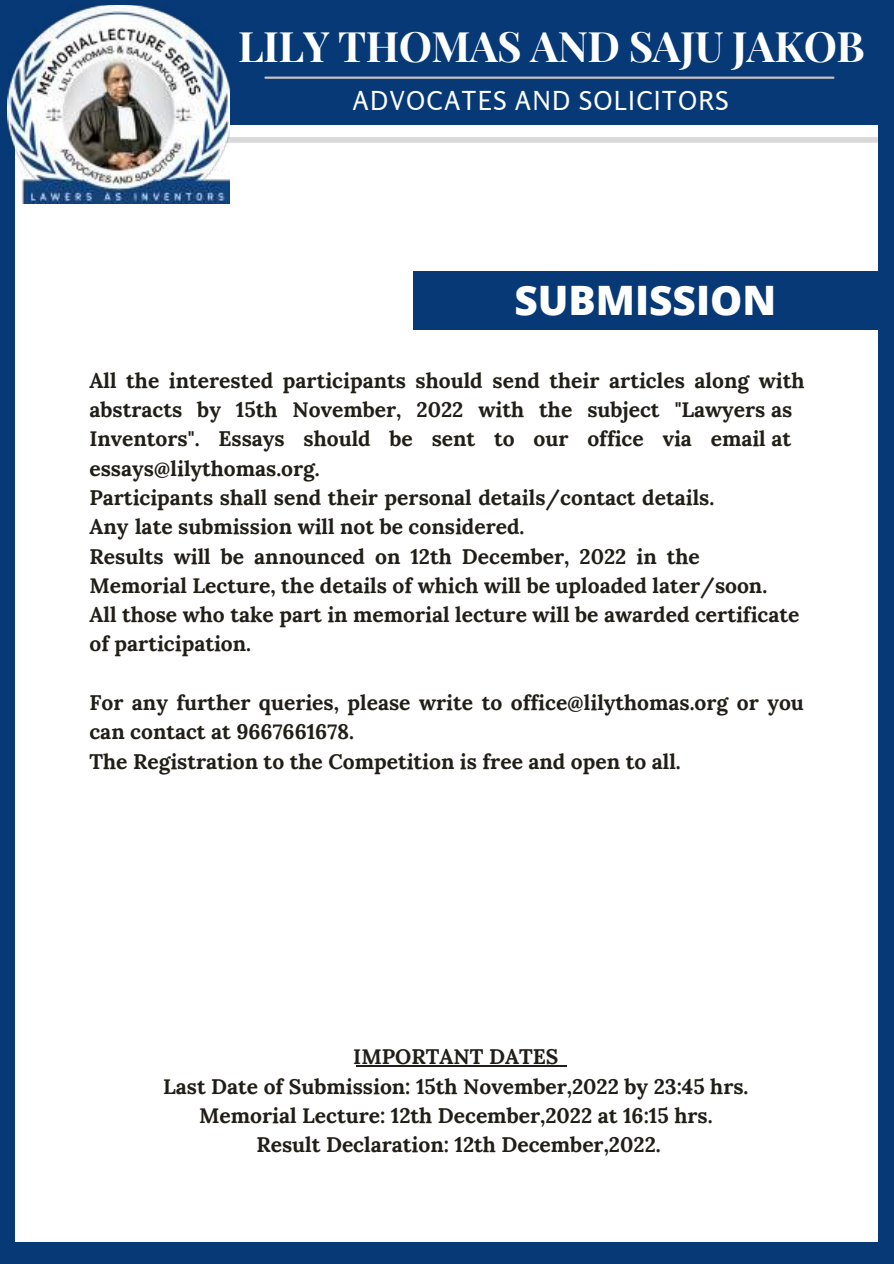
<style>
.page{position:relative;width:894px;height:1264px;background:#fff}
.page>*{position:absolute;margin:0;border:0;box-sizing:border-box;transform-origin:0 0}
.t1{font:700 42px "Playfair Display";letter-spacing:-.015em;color:#fff}
.t2{font:800 40.5px "Open Sans";color:#fff}
.t3{font:25.95px "Rosario";letter-spacing:.045em;color:#fff}
.t4{font:700 21px/29.2px "Lora";color:#201e17;text-align:center}
</style>
<div class="page">
<div style="left:0;top:0;width:893px;height:1263px;background:#063976"></div>
<div style="left:16px;top:15px;width:861px;height:1226px;background:#fff"></div>
<div style="left:11px;top:12px;width:870px;height:113px;background:#063976"></div>
<div style="left:16px;top:137px;width:861px;height:6px;background:#d9d9d9"></div>
<div style="left:413px;top:271px;width:468px;height:59px;background:#063976"></div>
<hr style="left:265px;top:77px;width:568px;height:2px;background:#c8c1c1">
<img style="left:7px;top:6px;width:222px;height:198px">
<hr style="left:356px;top:1065px;width:205px;height:1px;background:#201e17">
<h1 class="t1" style="left:238px;top:17px;width:628px">LILY THOMAS AND SAJU JAKOB</h1>
<p class="t3" style="left:352px;top:85px;width:377px">ADVOCATES AND SOLICITORS</p>
<h2 class="t2" style="left:514px;top:272px;width:263px">SUBMISSION</h2>
<p class="t4" style="left:89px;top:365px;width:716px">All the interested participants should send their articles along with</p>
<p class="t4" style="left:89px;top:395px;width:704px">abstracts by 15th November, 2022 with the subject "Lawyers as</p>
<p class="t4" style="left:89px;top:424px;width:703px">Inventors". Essays should be sent to our office via email at</p>
<p class="t4" style="left:89px;top:453px;width:232px">essays@lilythomas.org.</p>
<p class="t4" style="left:89px;top:482px;width:626px">Participants shall send their personal details/contact details.</p>
<p class="t4" style="left:89px;top:512px;width:436px">Any late submission will not be considered.</p>
<p class="t4" style="left:89px;top:541px;width:611px">Results will be announced on 12th December, 2022 in the</p>
<p class="t4" style="left:89px;top:570px;width:679px">Memorial Lecture, the details of which will be uploaded later/soon.</p>
<p class="t4" style="left:89px;top:600px;width:711px">All those who take part in memorial lecture will be awarded certificate</p>
<p class="t4" style="left:89px;top:629px;width:163px">of participation.</p>
<p class="t4" style="left:89px;top:687px;width:715px">For any further queries, please write to office@lilythomas.org or you</p>
<p class="t4" style="left:89px;top:717px;width:266px">can contact at 9667661678.</p>
<p class="t4" style="left:89px;top:746px;width:592px">The Registration to the Competition is free and open to all.</p>
<p class="t4" style="left:163px;top:1042px;width:586px">IMPORTANT DATES<br>Last Date of Submission: 15th November,2022 by 23:45 hrs.<br>Memorial Lecture: 12th December,2022 at 16:15 hrs.<br>Result Declaration: 12th December,2022.</p>
</div>
